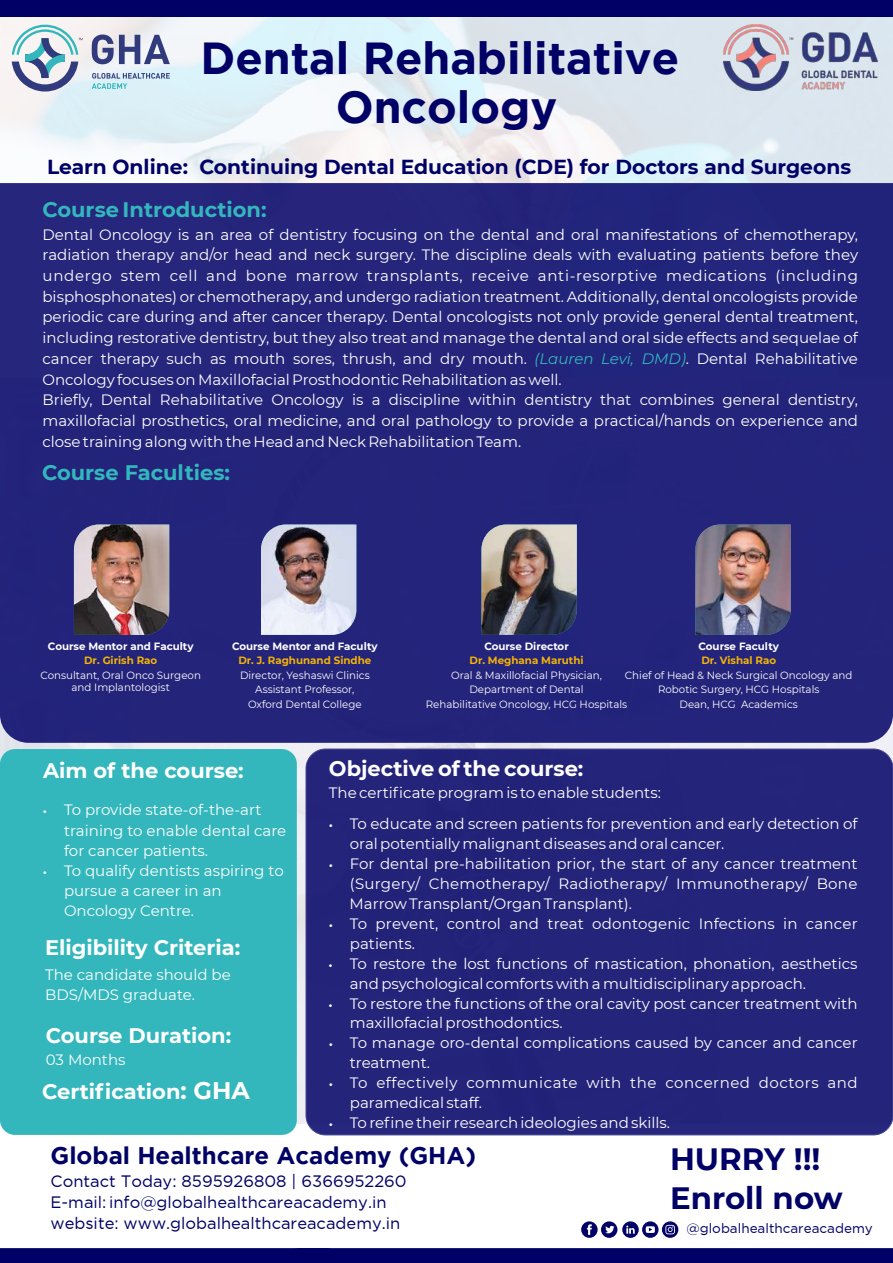
<style>
.page{position:relative;width:893px;height:1263px;background:#fff}
.page>*{position:absolute;margin:0;border:0;box-sizing:border-box;transform-origin:0 0}
.t1{font:700 44.7px/49.5px "Gotham";color:#006;text-align:center}
.t2{font:700 30.9px/38.2px "Montserrat";color:#006}
.t3{font:700 24px "Gotham";color:#006}
.t4{font:700 21px "Montserrat";color:#fff}
.t5{font:700 21px "Montserrat";color:#33b7bc}
.t6{font:700 20.25px "Montserrat";color:#006}
.t7{font:16.5px/20.7px "Gotham";color:#006}
.t8{font:15px/20.7px "Montserrat";color:#fff}
.t9{font:15px/20px "Montserrat";letter-spacing:.035em;color:#fff}
.t10{font:13.5px "Gotham";color:#006}
.t11{font:10.5px/14.5px "Montserrat";color:#fff;text-align:center}
.t12{font:700 10.5px "Montserrat";color:#fff}
.t13{font:700 10.5px "Montserrat";color:#f4b304}
.s1{font-style:italic;color:#33b7bc}
.s2{font-family:"Myriad Pro";font-size:12.75px}
.s3{font-size:24px}
</style>
<div class="page">
<div style="left:0;top:1248px;width:893px;height:15px;background:#006"></div>
<div style="left:0;top:0;width:893px;height:17px;background:#006"></div>
<svg style="left:0;top:17px;width:893px;height:166px"></svg>
<div style="left:0;top:183px;width:893px;height:560px;background:#24247b"></div>
<img style="left:261px;top:524px;width:95px;height:111px">
<img style="left:74px;top:524px;width:95px;height:111px">
<img style="left:695px;top:524px;width:96px;height:111px">
<img style="left:481px;top:524px;width:96px;height:111px">
<div style="left:0;top:749px;width:297px;height:386px;background:#33b7bc;border-radius:15px"></div>
<div style="left:306px;top:749px;width:587px;height:386px;background:#24247b;border-radius:20px"></div>
<svg style="left:581px;top:1221px;width:97px;height:17px"></svg>
<svg style="left:12px;top:25px;width:71px;height:67px"></svg>
<svg style="left:92px;top:35px;width:78px;height:29px"></svg>
<svg style="left:92px;top:73px;width:78px;height:16px"></svg>
<img style="left:723px;top:24px;width:154px;height:66px">
<h1 class="t1" style="left:200px;top:32px;width:480px">Dental Rehabilitative<br>Oncology</h1>
<h3 class="t6" style="left:47px;top:152px;width:805px">Learn Online: Continuing Dental Education (CDE) for Doctors and Surgeons</h3>
<h3 class="t5" style="left:42px;top:195px;width:226px">Course Introduction:</h3>
<p class="t8" style="left:42px;top:223px;width:817px;text-align:justify">Dental Oncology is an area of dentistry focusing on the dental and oral manifestations of chemotherapy, radiation therapy and/or head and neck surgery. The discipline deals with evaluating patients before they undergo stem cell and bone marrow transplants, receive anti-resorptive medications (including bisphosphonates) or chemotherapy, and undergo radiation treatment. Additionally, dental oncologists provide periodic care during and after cancer therapy. Dental oncologists not only provide general dental treatment, including restorative dentistry, but they also treat and manage the dental and oral side effects and sequelae of cancer therapy such as mouth sores, thrush, and dry mouth. <span class="s1">(Lauren Levi, DMD)</span>. Dental Rehabilitative Oncology focuses on Maxillofacial Prosthodontic Rehabilitation as well.</p>
<p class="t8" style="left:42px;top:389px;width:817px;text-align:justify">Briefly, Dental Rehabilitative Oncology is a discipline within dentistry that combines general dentistry, maxillofacial prosthetics, oral medicine, and oral pathology to provide a practical/hands on experience and close training along with the Head and Neck Rehabilitation Team.</p>
<h3 class="t5" style="left:42px;top:457px;width:190px">Course Faculties:</h3>
<p class="t12" style="left:48px;top:639px;width:147px">Course Mentor and Faculty</p>
<p class="t13" style="left:84px;top:653px;width:75px">Dr. Girish Rao</p>
<p class="t11" style="left:40px;top:669px;width:162px;line-height:12.3px">Consultant, Oral Onco Surgeon and Implantologist</p>
<p class="t12" style="left:232px;top:639px;width:147px">Course Mentor and Faculty</p>
<p class="t13" style="left:238px;top:653px;width:134px">Dr. J. Raghunand Sindhe</p>
<p class="t11" style="left:240px;top:667px;width:131px">Director, Yeshaswi Clinics<br>Assistant Professor,<br>Oxford Dental College</p>
<p class="t12" style="left:484px;top:638px;width:86px">Course Director</p>
<p class="t13" style="left:470px;top:653px;width:116px">Dr. Meghana Maruthi</p>
<p class="t11" style="left:426px;top:667px;width:203px">Oral &amp; Maxillofacial Physician,<br>Department of Dental<br>Rehabilitative Oncology, HCG Hospitals</p>
<p class="t12" style="left:699px;top:638px;width:82px">Course Faculty</p>
<p class="t13" style="left:701px;top:653px;width:76px">Dr. Vishal Rao</p>
<p class="t11" style="left:625px;top:667px;width:229px">Chief of Head &amp; Neck Surgical Oncology and<br>Robotic Surgery, HCG Hospitals<br>Dean, HCG Academics</p>
<h3 class="t4" style="left:43px;top:756px;width:202px">Aim of the course:</h3>
<p class="t8" style="left:64px;top:799px;width:224px;text-indent:-21px"><span class="s2">•</span> To provide state-of-the-art training to enable dental care for cancer patients.</p>
<p class="t8" style="left:64px;top:860px;width:221px;line-height:20px;text-indent:-21px"><span class="s2">•</span> To qualify dentists aspiring to pursue a career in an<br>Oncology Centre.</p>
<h3 class="t4" style="left:45px;top:933px;width:197px">Eligibility Criteria:</h3>
<p class="t8" style="left:45px;top:963px;width:187px">The candidate should be<br>BDS/MDS graduate.</p>
<h3 class="t4" style="left:46px;top:1020px;width:187px">Course Duration:</h3>
<p class="t8" style="left:46px;top:1049px;width:81px">03 Months</p>
<h3 class="t4" style="left:42px;top:1076px;width:209px">Certification<span class="s3">: GHA</span></h3>
<h3 class="t4" style="left:329px;top:753px;width:256px">Objective of the course:</h3>
<p class="t8" style="left:329px;top:782px;width:333px">The certificate program is to enable students:</p>
<p class="t8" style="left:350px;top:813px;width:509px;line-height:20px;text-indent:-21px"><span class="s2">•</span> To educate and screen patients for prevention and early detection of oral potentially malignant diseases and oral cancer.</p>
<p class="t8" style="left:350px;top:853px;width:509px;line-height:20px;text-align:justify;text-indent:-21px"><span class="s2">•</span> For dental pre-habilitation prior, the start of any cancer treatment (Surgery/ Chemotherapy/ Radiotherapy/ Immunotherapy/ Bone Marrow Transplant/Organ Transplant).</p>
<p class="t8" style="left:350px;top:913px;width:509px;line-height:20px;text-indent:-21px"><span class="s2">•</span> To prevent, control and treat odontogenic Infections in cancer patients.</p>
<p class="t8" style="left:350px;top:953px;width:509px;line-height:20px;text-indent:-21px"><span class="s2">•</span> To restore the lost functions of mastication, phonation, aesthetics and psychological comforts with a multidisciplinary approach.</p>
<p class="t8" style="left:350px;top:993px;width:509px;line-height:20px;text-indent:-21px"><span class="s2">•</span> To restore the functions of the oral cavity post cancer treatment with maxillofacial prosthodontics.</p>
<p class="t8" style="left:350px;top:1032px;width:509px;line-height:20px;text-indent:-21px"><span class="s2">•</span> To manage oro-dental complications caused by cancer and cancer treatment.</p>
<p class="t9" style="left:350px;top:1072px;width:509px;text-indent:-21px"><span class="s2">•</span> To effectively communicate with the concerned doctors and paramedical staff.</p>
<p class="t8" style="left:329px;top:1112px;width:343px"><span class="s2">•</span> To refine their research ideologies and skills.</p>
<h3 class="t3" style="left:51px;top:1142px;width:427px">Global Healthcare Academy (GHA)</h3>
<p class="t7" style="left:51px;top:1171px;width:358px">Contact Today: 8595926808 | 6366952260<br>E-mail: info@globalhealthcareacademy.in website: www.globalhealthcareacademy.in</p>
<h2 class="t2" style="left:670px;top:1139px;width:174px">HURRY !!!<br>Enroll now</h2>
<p class="t10" style="left:686px;top:1220px;width:188px">@globalhealthcareacademy</p>
</div>
